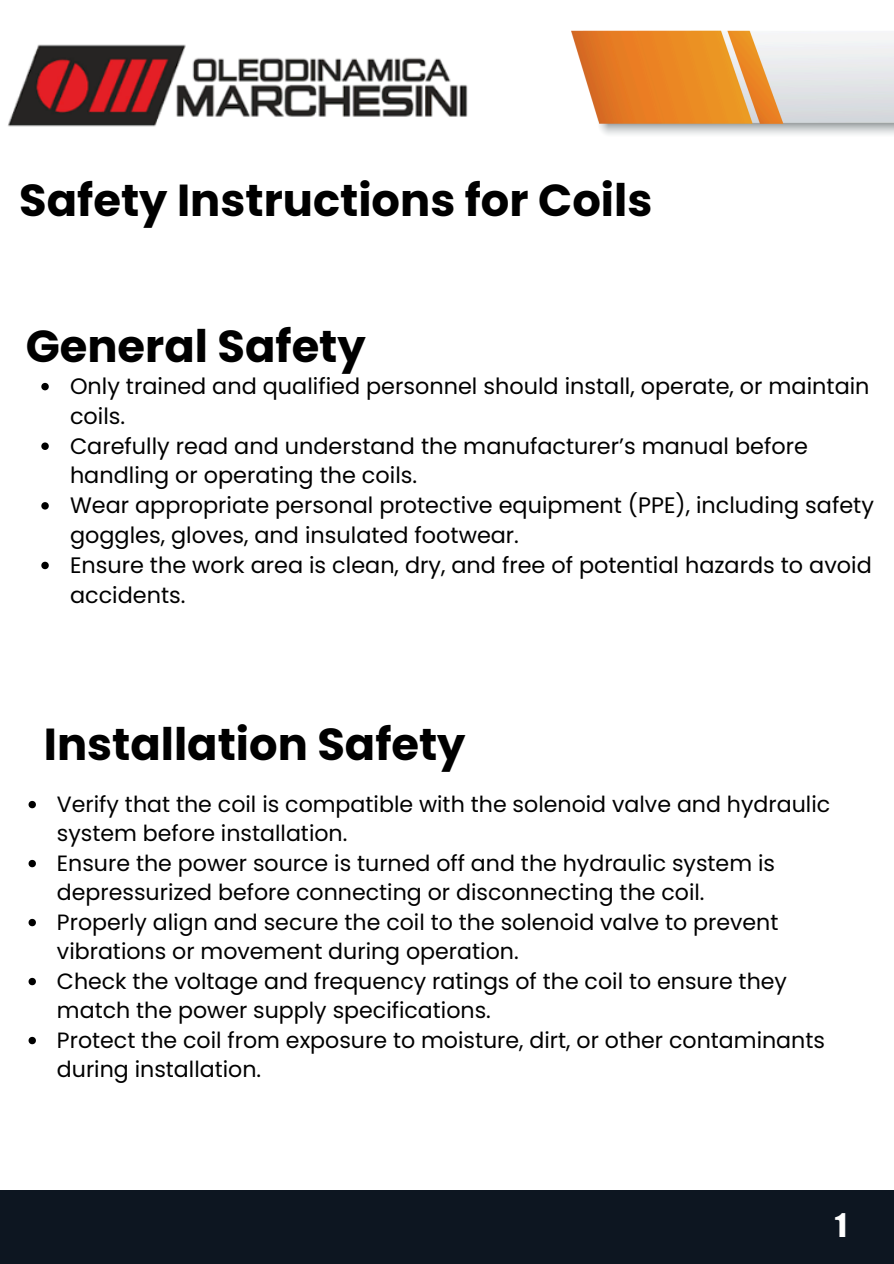
<style>
.page{position:relative;width:894px;height:1264px;background:#fff}
.page>*{position:absolute;margin:0;border:0;box-sizing:border-box;transform-origin:0 0}
.t1{font:700 44.7px "Poppins";color:#000}
.t2{font:33.3px "Impact LT Std";color:#fff}
.t3{font:22.35px/29.8px "Poppins";color:#000}
.t4{font:22.05px/29.5px "Poppins";color:#000}
</style>
<div class="page">
<div style="left:0;top:1190px;width:893px;height:73px;background:#0d1621"></div>
<img style="left:571px;top:30px;width:322px;height:105px">
<img style="left:8px;top:44px;width:460px;height:83px">
<svg style="left:41px;top:383px;width:8px;height:7px"></svg>
<svg style="left:41px;top:442px;width:8px;height:8px"></svg>
<svg style="left:41px;top:502px;width:8px;height:7px"></svg>
<svg style="left:41px;top:561px;width:8px;height:8px"></svg>
<svg style="left:29px;top:801px;width:7px;height:7px"></svg>
<svg style="left:29px;top:859px;width:7px;height:8px"></svg>
<svg style="left:29px;top:918px;width:7px;height:8px"></svg>
<svg style="left:29px;top:977px;width:7px;height:8px"></svg>
<svg style="left:29px;top:1036px;width:7px;height:8px"></svg>
<p class="t1" style="left:19px;top:169px;width:634px">Safety Instructions for Coils</p>
<p class="t1" style="left:26px;top:315px;width:341px">General Safety</p>
<h1 class="t3" style="left:70px;top:371px;width:800px">Only trained and qualified personnel should install, operate, or maintain coils.</h1>
<h1 class="t3" style="left:70px;top:431px;width:739px">Carefully read and understand the manufacturer’s manual before handling or operating the coils.</h1>
<p class="t3" style="left:70px;top:490px;width:805px">Wear appropriate personal protective equipment (PPE), including safety goggles, gloves, and insulated footwear.</p>
<p class="t3" style="left:70px;top:550px;width:803px">Ensure the work area is clean, dry, and free of potential hazards to avoid accidents.</p>
<p class="t1" style="left:44px;top:713px;width:423px">Installation Safety</p>
<h1 class="t4" style="left:57px;top:789px;width:774px">Verify that the coil is compatible with the solenoid valve and hydraulic system before installation.</h1>
<p class="t4" style="left:57px;top:848px;width:719px">Ensure the power source is turned off and the hydraulic system is depressurized before connecting or disconnecting the coil.</p>
<p class="t4" style="left:57px;top:907px;width:722px">Properly align and secure the coil to the solenoid valve to prevent vibrations or movement during operation.</p>
<p class="t4" style="left:57px;top:966px;width:731px">Check the voltage and frequency ratings of the coil to ensure they match the power supply specifications.</p>
<p class="t4" style="left:57px;top:1025px;width:769px">Protect the coil from exposure to moisture, dirt, or other contaminants during installation.</p>
<p class="t2" style="left:833px;top:1212px;width:14px">1</p>
</div>
